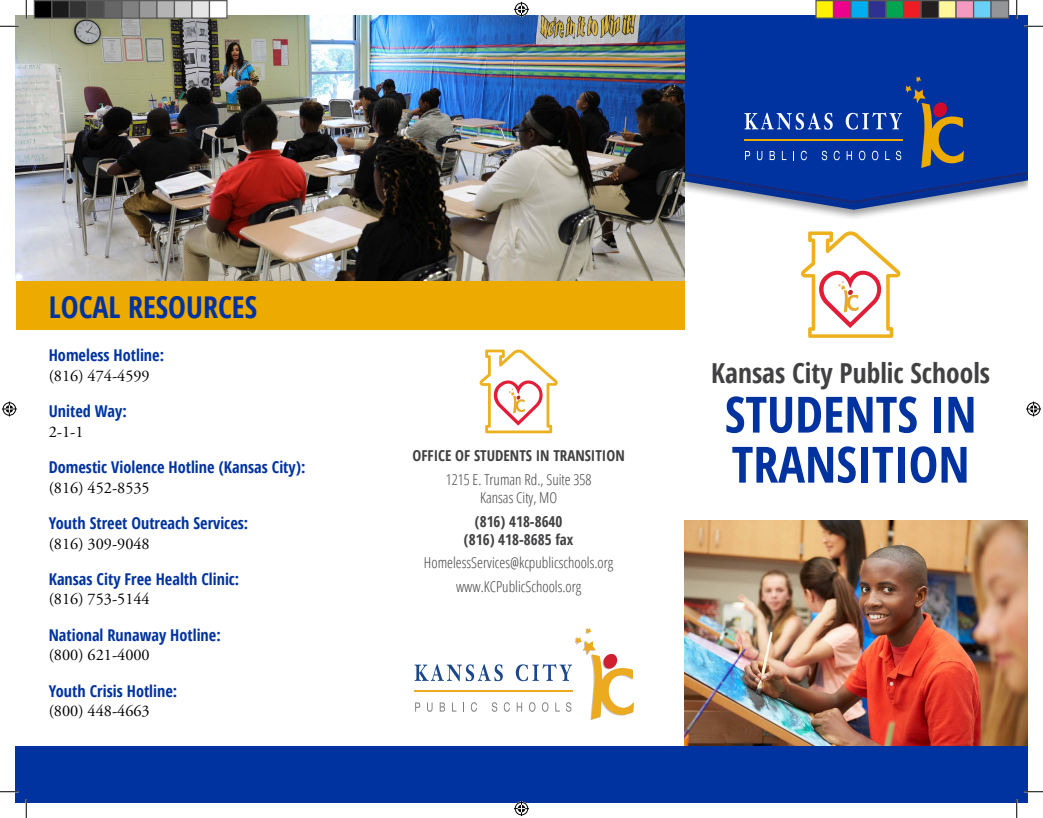
<style>
.page{position:relative;width:1043px;height:818px;background:#fff}
.page>*{position:absolute;margin:0;border:0;box-sizing:border-box;transform-origin:0 0}
.t1{font:700 condensed 50px/50px "Open Sans";color:#0033a0}
.t2{font:700 condensed 30px "Open Sans";color:#0033a0}
.t3{font:700 condensed 27.5px "Open Sans";color:#414042}
.t4{font:700 condensed 16.25px "Open Sans";color:#0033a0}
.t5{font:16.25px "Adobe Garamond Pro";color:#000}
.t6{font:300 condensed 15px/18px "Open Sans";color:#414042;text-align:center}
.t7{font:700 condensed 15px/18px "Open Sans";color:#414042;text-align:center}
</style>
<div class="page">
<img style="left:684px;top:520px;width:343px;height:226px">
<div style="left:684px;top:15px;width:343px;height:61px;background:#0033a0"></div>
<hr style="left:414px;top:690px;width:158px;height:2px;background:#ecaa20">
<svg style="left:414px;top:664px;width:89px;height:17px"></svg>
<svg style="left:415px;top:702px;width:5px;height:9px"></svg>
<svg style="left:427px;top:702px;width:5px;height:9px"></svg>
<svg style="left:440px;top:702px;width:5px;height:9px"></svg>
<svg style="left:452px;top:702px;width:4px;height:9px"></svg>
<svg style="left:471px;top:702px;width:6px;height:9px"></svg>
<svg style="left:492px;top:702px;width:5px;height:9px"></svg>
<svg style="left:504px;top:702px;width:6px;height:9px"></svg>
<svg style="left:516px;top:628px;width:118px;height:92px"></svg>
<div style="left:678px;top:171px;width:350px;height:44px;background:#000;opacity:.3"></div>
<svg style="left:684px;top:76px;width:343px;height:127px;background:#1d469e"></svg>
<div style="left:15px;top:746px;width:1013px;height:56px;background:#0033a0"></div>
<svg style="left:801px;top:231px;width:99px;height:107px"></svg>
<svg style="left:479px;top:349px;width:79px;height:84px"></svg>
<img style="left:15px;top:15px;width:669px;height:266px">
<div style="left:16px;top:281px;width:668px;height:49px;background:#edaa00"></div>
<svg style="left:0;top:25px;width:19px;height:2px"></svg>
<svg style="left:1024px;top:25px;width:18px;height:2px"></svg>
<svg style="left:0;top:790px;width:19px;height:2px"></svg>
<svg style="left:1024px;top:790px;width:18px;height:2px"></svg>
<svg style="left:25px;top:0;width:2px;height:19px"></svg>
<svg style="left:25px;top:799px;width:2px;height:19px"></svg>
<svg style="left:1015px;top:0;width:2px;height:19px"></svg>
<svg style="left:1015px;top:799px;width:2px;height:19px"></svg>
<svg style="left:514px;top:2px;width:15px;height:15px"></svg>
<svg style="left:514px;top:801px;width:15px;height:15px"></svg>
<svg style="left:2px;top:401px;width:15px;height:15px"></svg>
<svg style="left:1026px;top:401px;width:15px;height:15px"></svg>
<div style="left:34px;top:1px;width:18px;height:17px;background:#000"></div>
<div style="left:34px;top:0;width:18px;height:19px;border:1px solid #595959"></div>
<div style="left:52px;top:1px;width:17px;height:17px;background:#1a1a1a"></div>
<div style="left:51px;top:0;width:19px;height:19px;border:1px solid #595959"></div>
<div style="left:69px;top:1px;width:18px;height:17px;background:#333"></div>
<div style="left:69px;top:0;width:19px;height:19px;border:1px solid #595959"></div>
<div style="left:87px;top:1px;width:17px;height:17px;background:#4d4d4d"></div>
<div style="left:86px;top:0;width:19px;height:19px;border:1px solid #595959"></div>
<div style="left:104px;top:1px;width:18px;height:17px;background:#666"></div>
<div style="left:104px;top:0;width:18px;height:19px;border:1px solid #595959"></div>
<div style="left:122px;top:1px;width:17px;height:17px;background:#808080"></div>
<div style="left:121px;top:0;width:19px;height:19px;border:1px solid #595959"></div>
<div style="left:139px;top:1px;width:18px;height:17px;background:#999"></div>
<div style="left:139px;top:0;width:19px;height:19px;border:1px solid #595959"></div>
<div style="left:157px;top:1px;width:17px;height:17px;background:#b3b3b3"></div>
<div style="left:156px;top:0;width:19px;height:19px;border:1px solid #595959"></div>
<div style="left:174px;top:1px;width:18px;height:17px;background:#ccc"></div>
<div style="left:174px;top:0;width:18px;height:19px;border:1px solid #595959"></div>
<div style="left:192px;top:1px;width:17px;height:17px;background:#e6e6e6"></div>
<div style="left:191px;top:0;width:19px;height:19px;border:1px solid #595959"></div>
<div style="left:209px;top:1px;width:18px;height:17px;background:#fff"></div>
<div style="left:209px;top:0;width:19px;height:19px;border:1px solid #595959"></div>
<div style="left:816px;top:1px;width:17px;height:17px;background:#fff101"></div>
<div style="left:815px;top:0;width:19px;height:19px;border:1px solid #595959"></div>
<div style="left:833px;top:1px;width:18px;height:17px;background:#ed028c"></div>
<div style="left:832px;top:0;width:19px;height:19px;border:1px solid #595959"></div>
<div style="left:851px;top:1px;width:17px;height:17px;background:#00aeef"></div>
<div style="left:850px;top:0;width:19px;height:19px;border:1px solid #595959"></div>
<div style="left:868px;top:1px;width:18px;height:17px;background:#2e3092"></div>
<div style="left:868px;top:0;width:18px;height:19px;border:1px solid #595959"></div>
<div style="left:886px;top:1px;width:17px;height:17px;background:#00a54f"></div>
<div style="left:885px;top:0;width:19px;height:19px;border:1px solid #595959"></div>
<div style="left:903px;top:1px;width:18px;height:17px;background:#ee1d23"></div>
<div style="left:902px;top:0;width:19px;height:19px;border:1px solid #595959"></div>
<div style="left:921px;top:1px;width:17px;height:17px;background:#231f20"></div>
<div style="left:920px;top:0;width:19px;height:19px;border:1px solid #595959"></div>
<div style="left:938px;top:1px;width:18px;height:17px;background:#fff79a"></div>
<div style="left:938px;top:0;width:18px;height:19px;border:1px solid #595959"></div>
<div style="left:956px;top:1px;width:17px;height:17px;background:#f499c2"></div>
<div style="left:955px;top:0;width:19px;height:19px;border:1px solid #595959"></div>
<div style="left:973px;top:1px;width:18px;height:17px;background:#6bcff6"></div>
<div style="left:972px;top:0;width:19px;height:19px;border:1px solid #595959"></div>
<div style="left:991px;top:1px;width:17px;height:17px;background:#939598"></div>
<div style="left:990px;top:0;width:19px;height:19px;border:1px solid #595959"></div>
<h2 class="t2" style="left:49px;top:286px;width:210px">LOCAL RESOURCES</h2>
<p class="t4" style="left:49px;top:344px;width:117px">Homeless Hotline:</p>
<p class="t5" style="left:49px;top:366px;width:102px">(816) 474-4599</p>
<p class="t4" style="left:49px;top:400px;width:79px">United Way:</p>
<p class="t5" style="left:49px;top:422px;width:36px">2-1-1</p>
<p class="t4" style="left:49px;top:456px;width:258px">Domestic Violence Hotline (Kansas City):</p>
<p class="t5" style="left:49px;top:477px;width:102px">(816) 452-8535</p>
<p class="t4" style="left:49px;top:511px;width:201px">Youth Street Outreach Services:</p>
<p class="t5" style="left:49px;top:533px;width:102px">(816) 309-9048</p>
<p class="t4" style="left:49px;top:567px;width:192px">Kansas City Free Health Clinic:</p>
<p class="t5" style="left:49px;top:589px;width:102px">(816) 753-5144</p>
<p class="t4" style="left:49px;top:623px;width:173px">National Runaway Hotline:</p>
<p class="t5" style="left:49px;top:645px;width:102px">(800) 621-4000</p>
<p class="t4" style="left:49px;top:679px;width:130px">Youth Crisis Hotline:</p>
<p class="t5" style="left:49px;top:701px;width:102px">(800) 448-4663</p>
<p class="t7" style="left:412px;top:446px;width:214px">OFFICE OF STUDENTS IN TRANSITION</p>
<p class="t6" style="left:446px;top:470px;width:147px">1215 E. Truman Rd., Suite 358<br>Kansas City, MO</p>
<p class="t7" style="left:464px;top:511px;width:111px">(816) 418-8640 (816) 418-8685 fax</p>
<p class="t6" style="left:424px;top:550px;width:191px;line-height:23.6px">HomelessServices@kcpublicschools.org www.KCPublicSchools.org</p>
<h3 class="t3" style="left:711px;top:353px;width:280px">Kansas City Public Schools</h3>
<h1 class="t1" style="left:724px;top:388px;width:253px">STUDENTS IN<br>TRANSITION</h1>
</div>
